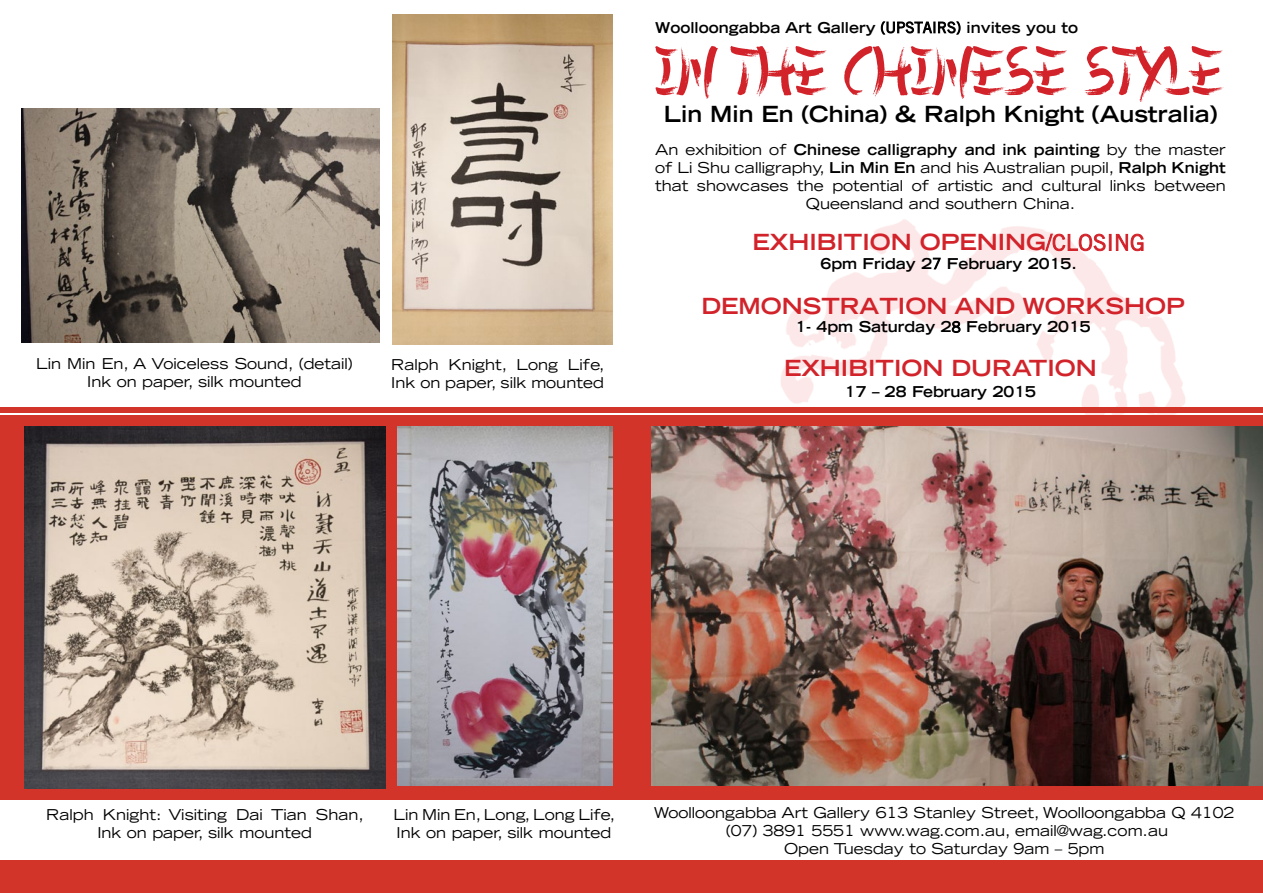
<style>
.page{position:relative;width:1263px;height:893px;background:#fff}
.page>*{position:absolute;margin:0;border:0;box-sizing:border-box;transform-origin:0 0}
.t1{font:69.9px "Chinese Takeaway";color:#d2232a}
.t2{font:700 expanded 22.2px "Trade Gothic LT Std";color:#d2232a}
.t3{font:700 expanded 22.2px "Trade Gothic LT Std";color:#000}
.t4{font:expanded 15px/18px "Trade Gothic LT Std";color:#000;text-align:center}
.t5{font:700 expanded 15px "Trade Gothic LT Std";color:#000}
.s1{font-family:"Trade Gothic LT";font-weight:400;font-stretch:normal}
.s2{font-weight:700}
</style>
<div class="page">
<div style="left:0;top:421px;width:651px;height:472px;background:#d2342a"></div>
<img style="left:656px;top:219px;width:607px;height:208px">
<img style="left:652px;top:427px;width:611px;height:360px">
<div style="left:631px;top:787px;width:632px;height:106px;background:#d2342a"></div>
<div style="left:0;top:800px;width:1263px;height:60px;background:#fff"></div>
<div style="left:0;top:407px;width:1263px;height:5px;background:#d2342a"></div>
<div style="left:0;top:415px;width:1263px;height:11px;background:#d2342a"></div>
<img style="left:24px;top:427px;width:361px;height:362px">
<img style="left:397px;top:427px;width:215px;height:358px">
<img style="left:22px;top:108px;width:357px;height:234px">
<img style="left:392px;top:14px;width:220px;height:331px">
<p class="t4" style="left:36px;top:354px;width:318px">Lin Min En, A Voiceless Sound, (detail)<br>Ink on paper, silk mounted</p>
<p class="t4" style="left:391px;top:355px;width:215px;text-align:left">Ralph Knight, Long Life,<br>Ink on paper, silk mounted</p>
<p class="t5" style="left:655px;top:18px;width:424px">Woolloongabba Art Gallery <span class="s1">(UPSTAIRS)</span> invites you to</p>
<h1 class="t1" style="left:655px;top:37px;width:569px">IN THE CHINESE STYLE</h1>
<h2 class="t3" style="left:664px;top:99px;width:555px">Lin Min En (China) &amp; Ralph Knight (Australia)</h2>
<p class="t4" style="left:655px;top:140px;width:572px">An exhibition of <span class="s2">Chinese calligraphy and ink painting</span> by the master of Li Shu calligraphy, <span class="s2">Lin Min En</span> and his Australian pupil, <span class="s2">Ralph Knight </span>that showcases the potential of artistic and cultural links between Queensland and southern China.</p>
<h2 class="t2" style="left:752px;top:228px;width:394px">EXHIBITION OPENING<span class="s1">/CLOSING</span></h2>
<p class="t5" style="left:820px;top:254px;width:258px">6pm Friday 2<span class="s1">7</span> February 2015.</p>
<h2 class="t2" style="left:701px;top:291px;width:485px">DEMONSTRATION AND WORKSHOP</h2>
<p class="t5" style="left:795px;top:317px;width:297px">1- 4pm Saturday 2<span class="s1">8</span> February 2015</p>
<h2 class="t2" style="left:784px;top:354px;width:314px">EXHIBITION DURATION</h2>
<p class="t5" style="left:845px;top:382px;width:193px">17 – 28 February 2015</p>
<p class="t4" style="left:46px;top:805px;width:319px">Ralph Knight: Visiting Dai Tian Shan,<br>Ink on paper, silk mounted</p>
<p class="t4" style="left:654px;top:803px;width:582px">Woolloongabba Art Gallery 613 Stanley Street, Woolloongabba Q 4102 (07) 3891 5551 www.wag.com.au, email@wag.com.au<br>Open Tuesday to Saturday 9am – 5pm</p>
<p class="t4" style="left:393px;top:805px;width:223px;text-align:left">Lin Min En, Long, Long Life,<br>Ink on paper, silk mounted</p>
</div>
